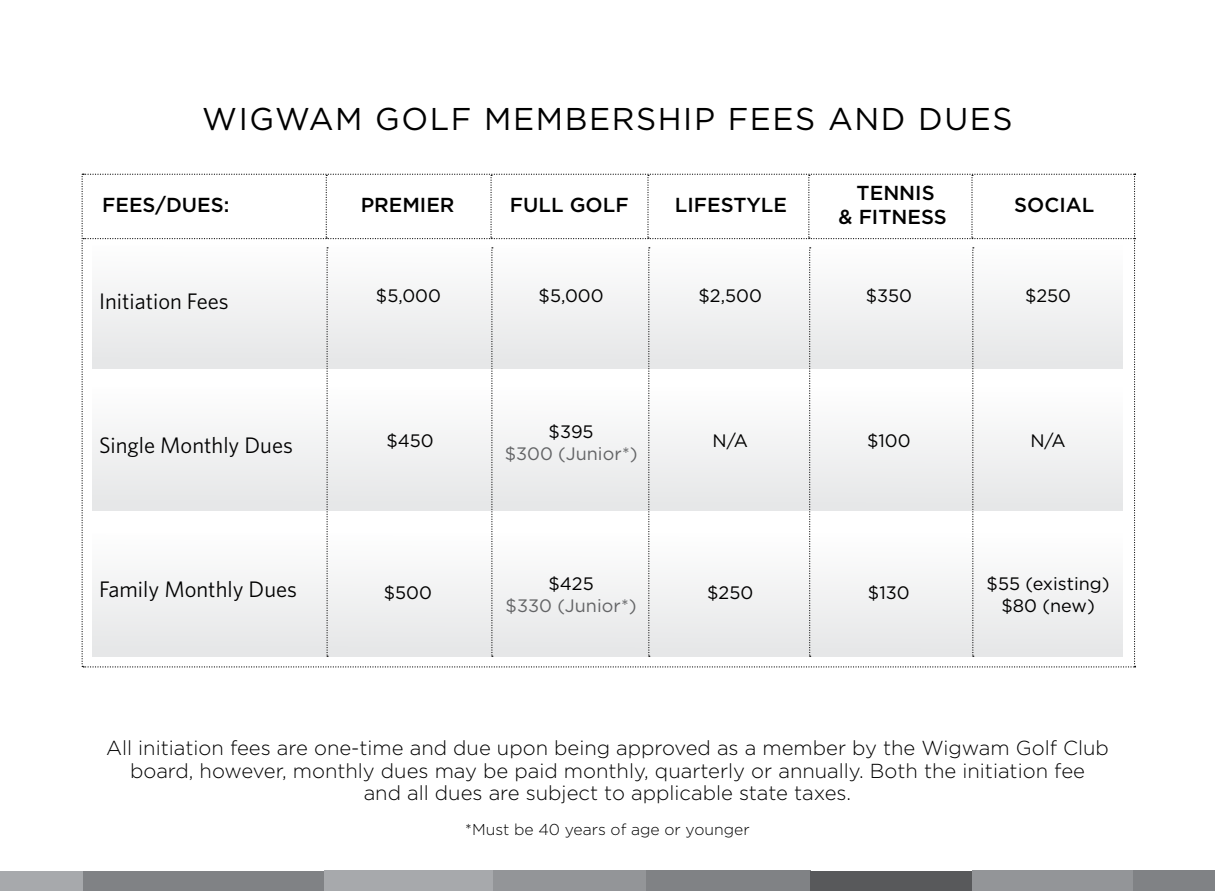
<style>
.page{position:relative;width:1215px;height:891px;background:#fff}
.page>*{position:absolute;margin:0;border:0;box-sizing:border-box;transform-origin:0 0}
.t1{font:31.5px "Gotham";letter-spacing:.05em;color:#000}
.t2{font:22.5px "Whitney";color:#000}
.t3{font:300 20.25px/22.5px "Gotham";color:#000;text-align:center}
.t4{font:500 20.25px/24.8px "Gotham";color:#000}
.t5{font:18px/22.5px "Gotham";color:#000;text-align:center}
.t6{font:18px "Gotham";color:#636466}
.t7{font:300 15.75px "Gotham";color:#000}
</style>
<div class="page">
<div style="left:0;top:871px;width:83px;height:20px;background:#a7a9ac"></div>
<div style="left:83px;top:871px;width:244px;height:20px;background:#808285"></div>
<div style="left:324px;top:871px;width:169px;height:20px;background:#a7a9ac"></div>
<div style="left:493px;top:871px;width:156px;height:20px;background:#939598"></div>
<div style="left:646px;top:871px;width:165px;height:20px;background:#808285"></div>
<div style="left:810px;top:871px;width:162px;height:20px;background:#58595b"></div>
<div style="left:972px;top:871px;width:164px;height:20px;background:#939598"></div>
<div style="left:1133px;top:871px;width:82px;height:20px;background:#808285"></div>
<svg style="left:82px;top:174px;width:1054px;height:493px"></svg>
<h1 class="t1" style="left:202px;top:102px;width:812px">WIGWAM GOLF M EMBERSHIP FEES AND DUES</h1>
<p class="t4" style="left:102px;top:192px;width:129px">FEES/DUES:</p>
<p class="t4" style="left:361px;top:192px;width:95px">PREMIER</p>
<p class="t4" style="left:510px;top:192px;width:117px">FU LL GOLF</p>
<p class="t4" style="left:675px;top:192px;width:33px">LIFES</p>
<p class="t4" style="left:733px;top:192px;width:52px">TYLE</p>
<p class="t4" style="left:839px;top:180px;width:96px;text-indent:18px">TENNIS &amp; FITNESS</p>
<p class="t4" style="left:1014px;top:192px;width:82px">SOCIAL</p>
<p class="t2" style="left:99px;top:288px;width:131px">Initiation Fees</p>
<p class="t5" style="left:376px;top:284px;width:67px">$5,000</p>
<p class="t5" style="left:539px;top:284px;width:67px">$5,000</p>
<p class="t5" style="left:699px;top:284px;width:65px">$2,500</p>
<p class="t5" style="left:866px;top:284px;width:48px">$350</p>
<p class="t5" style="left:1025px;top:284px;width:48px">$250</p>
<p class="t2" style="left:99px;top:432px;width:195px">Single Monthly Dues</p>
<p class="t5" style="left:386px;top:429px;width:49px">$450</p>
<p class="t5" style="left:549px;top:420px;width:46px">$395</p>
<p class="t6" style="left:505px;top:444px;width:134px">$300 (JUNIOR*)</p>
<p class="t5" style="left:713px;top:429px;width:36px">N /A</p>
<p class="t5" style="left:867px;top:429px;width:45px">$100</p>
<p class="t5" style="left:1030px;top:429px;width:36px">N /A</p>
<p class="t2" style="left:99px;top:576px;width:200px">Family Monthly Dues</p>
<p class="t5" style="left:384px;top:581px;width:50px">$500</p>
<p class="t5" style="left:548px;top:572px;width:47px">$425</p>
<p class="t6" style="left:506px;top:596px;width:133px">$330 (JUNIOR*)</p>
<p class="t5" style="left:707px;top:581px;width:48px">$250</p>
<p class="t5" style="left:868px;top:581px;width:43px">$130</p>
<p class="t5" style="left:987px;top:572px;width:124px">$55 (EXISTING) $80 (NEW)</p>
<p class="t3" style="left:106px;top:736px;width:1004px">All initiation fees are one-time and due upon being approved as a member by the Wigwam Golf Club board, however, monthly dues may be paid monthly, quarterly or annually. Both the initiation fee<br>and all dues are subject to applicable state taxes.</p>
<p class="t7" style="left:465px;top:821px;width:286px">*Must be 40 years of age or younger</p>
</div>
